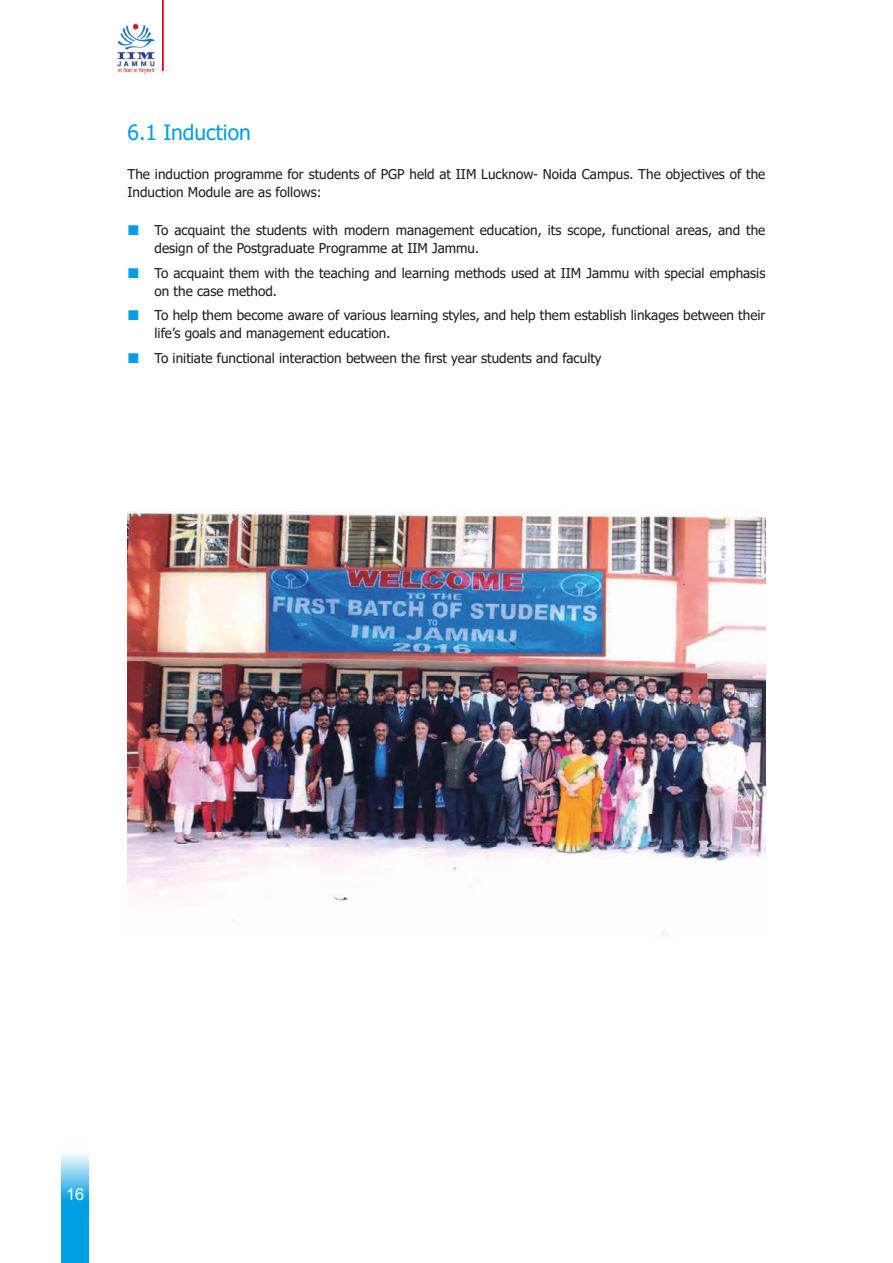
<style>
.page{position:relative;width:893px;height:1263px;background:#fff}
.page>*{position:absolute;margin:0;border:0;box-sizing:border-box;transform-origin:0 0}
.t1{font:21px "Tahoma";color:#009fe3}
.t2{font:16.5px "Arial";color:#fff}
.t3{font:13.5px/18px "Tahoma";color:#1d1d1b}
</style>
<div class="page">
<svg style="left:62px;top:1154px;width:27px;height:109px;fill:#009fe3"></svg>
<hr style="left:162px;top:0;width:1px;height:71px;background:#e30517">
<img style="left:117px;top:23px;width:38px;height:51px">
<img style="left:128px;top:511px;width:637px;height:426px">
<h1 class="t1" style="left:128px;top:119px;width:125px">6.1 Induction</h1>
<p class="t3" style="left:128px;top:166px;width:639px">The induction programme for students of PGP held at IIM Lucknow- Noida Campus. The objectives of the<br>Induction Module are as follows:</p>
<p class="t3" style="left:155px;top:222px;width:612px">To acquaint the students with modern management education, its scope, functional areas, and the design of the Postgraduate Programme at IIM Jammu.</p>
<p class="t3" style="left:155px;top:265px;width:612px">To acquaint them with the teaching and learning methods used at IIM Jammu with special emphasis on the case method.</p>
<p class="t3" style="left:155px;top:307px;width:612px">To help them become aware of various learning styles, and help them establish linkages between their life’s goals and management education.</p>
<p class="t3" style="left:155px;top:350px;width:449px">To initiate functional interaction between the first year students and faculty</p>
<p class="t2" style="left:66px;top:1183px;width:20px">16</p>
</div>
